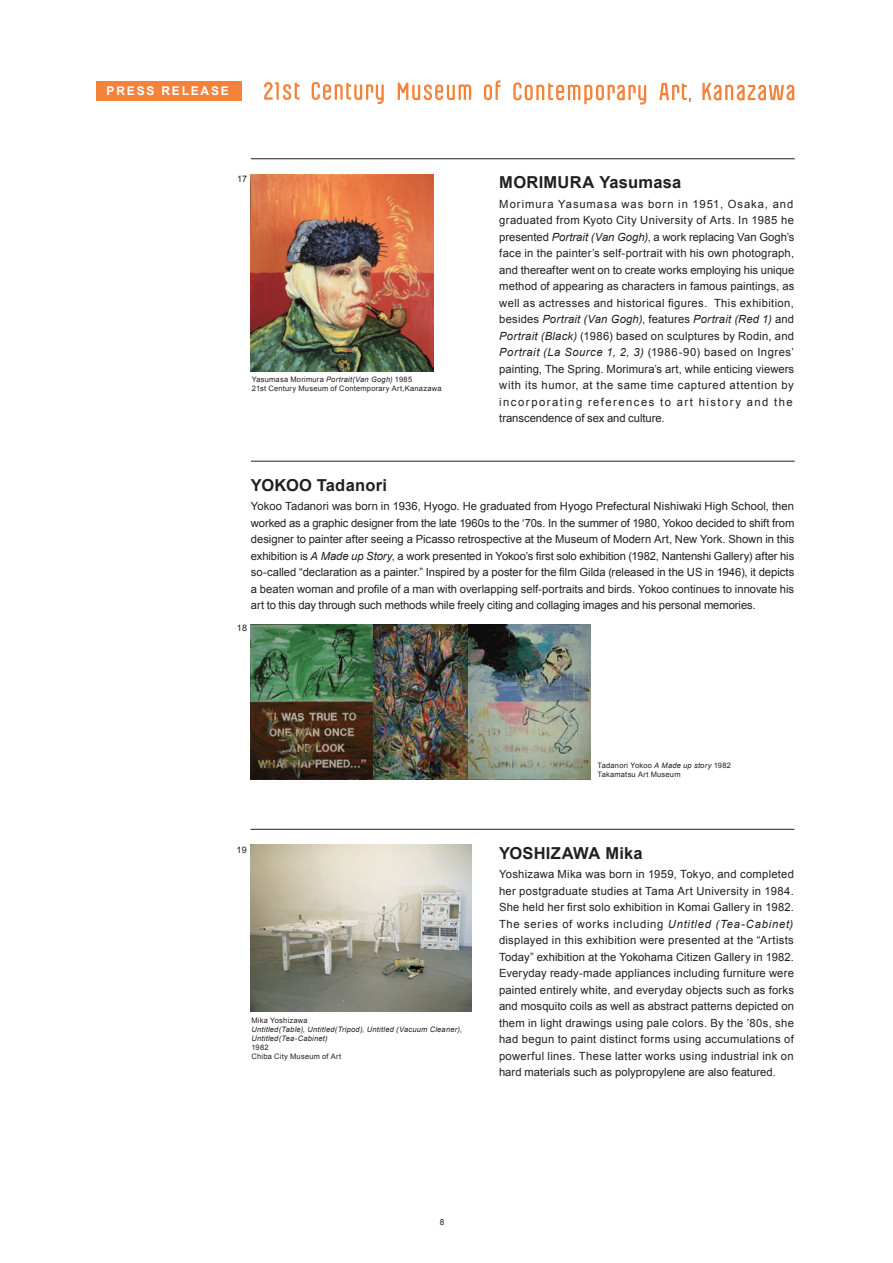
<style>
.page{position:relative;width:893px;height:1263px;background:#fff}
.page>*{position:absolute;margin:0;border:0;box-sizing:border-box;transform-origin:0 0}
.t1{font:700 16.5px "Arial";letter-spacing:.015em;color:#231f20}
.t2{font:700 12px "Arial";letter-spacing:.15em;color:#fff}
.t3{font:11.25px/16.5px "Arial";letter-spacing:.01em;color:#231f20;text-align:justify}
.t4{font:9px "Arial";color:#231f20}
.t5{font:8.25px "Arial";color:#231f20}
.t6{font:7.5px/9px "Arial";letter-spacing:.03em;color:#231f20}
.t7{font:italic 7.5px/9px "Arial";letter-spacing:.03em;color:#231f20}
.s1{font-style:italic}
</style>
<div class="page">
<svg style="left:312px;top:82px;width:72px;height:22px"></svg>
<svg style="left:264px;top:82px;width:36px;height:18px"></svg>
<svg style="left:484px;top:80px;width:16px;height:20px"></svg>
<svg style="left:398px;top:83px;width:73px;height:17px"></svg>
<svg style="left:659px;top:83px;width:32px;height:19px"></svg>
<svg style="left:513px;top:82px;width:133px;height:23px"></svg>
<svg style="left:702px;top:83px;width:92px;height:17px"></svg>
<div style="left:96px;top:81px;width:146px;height:19px;background:#f4823b"></div>
<hr style="left:251px;top:829px;width:543px;height:1px;background:#231f20">
<img style="left:251px;top:845px;width:221px;height:166px">
<hr style="left:251px;top:461px;width:544px;height:1px;background:#231f20">
<img style="left:250px;top:624px;width:341px;height:155px">
<hr style="left:251px;top:158px;width:544px;height:1px;background:#231f20">
<img style="left:251px;top:174px;width:183px;height:198px">
<p class="t2" style="left:107px;top:83px;width:124px">PRESS RELEASE</p>
<p class="t4" style="left:237px;top:173px;width:12px">17</p>
<p class="t6" style="left:252px;top:375px;width:191px">Yasumasa Morimura <span class="s1">Portrait(Van Gogh)</span> 1985<br>21st Century Museum of Contemporary Art,Kanazawa</p>
<h1 class="t1" style="left:499px;top:171px;width:184px">MORIMURA Yasumasa</h1>
<p class="t3" style="left:499px;top:196px;width:297px;text-align:left">Morimura Yasumasa was born in 1951, Osaka, and graduated from Kyoto City University of Arts. In 1985 he presented <span class="s1">Portrait (Van Gogh)</span>, a work replacing Van Gogh’s face in the painter’s self-portrait with his own photograph, and thereafter went on to create works employing his unique method of appearing as characters in famous paintings, as well as actresses and historical figures. This exhibition, besides <span class="s1">Portrait (Van Gogh)</span>, features <span class="s1">Portrait (Red 1)</span> and <span class="s1">Portrait (Black)</span> (1986) based on sculptures by Rodin, and <span class="s1">Portrait (La Source 1, 2, 3)</span> (1986-90) based on Ingres’ painting, The Spring. Morimura’s art, while enticing viewers with its humor, at the same time captured attention by incorporating references to art history and the transcendence of sex and culture.</p>
<h1 class="t1" style="left:251px;top:474px;width:138px">YOKOO Tadanori</h1>
<p class="t3" style="left:251px;top:498px;width:545px">Yokoo Tadanori was born in 1936, Hyogo. He graduated from Hyogo Prefectural Nishiwaki High School, then worked as a graphic designer from the late 1960s to the ‘70s. In the summer of 1980, Yokoo decided to shift from designer to painter after seeing a Picasso retrospective at the Museum of Modern Art, New York. Shown in this exhibition is <span class="s1">A Made up Story</span>, a work presented in Yokoo’s first solo exhibition (1982, Nantenshi Gallery) after his so-called “declaration as a painter.” Inspired by a poster for the film Gilda (released in the US in 1946), it depicts a beaten woman and profile of a man with overlapping self-portraits and birds. Yokoo continues to innovate his art to this day through such methods while freely citing and collaging images and his personal memories.</p>
<p class="t4" style="left:237px;top:622px;width:12px">18</p>
<p class="t4" style="left:237px;top:844px;width:12px">19</p>
<p class="t6" style="left:251px;top:1016px;width:58px">Mika Yoshizawa</p>
<p class="t7" style="left:251px;top:1025px;width:212px">Untitled(Table), Untitled(Tripod), Untitled (Vacuum Cleaner),<br>Untitled(Tea-Cabinet)</p>
<p class="t6" style="left:251px;top:1043px;width:91px">1982<br>Chiba City Museum of Art</p>
<p class="t6" style="left:597px;top:760px;width:135px">Tadanori Yokoo <span class="s1">A Made up story</span> 1982<br>Takamatsu Art Museum</p>
<h1 class="t1" style="left:499px;top:842px;width:145px">YOSHIZAWA Mika</h1>
<p class="t3" style="left:499px;top:866px;width:297px">Yoshizawa Mika was born in 1959, Tokyo, and completed her postgraduate studies at Tama Art University in 1984.<br>She held her first solo exhibition in Komai Gallery in 1982.<br>The series of works including <span class="s1">Untitled (Tea-Cabinet) </span>displayed in this exhibition were presented at the “Artists Today” exhibition at the Yokohama Citizen Gallery in 1982.<br>Everyday ready-made appliances including furniture were painted entirely white, and everyday objects such as forks and mosquito coils as well as abstract patterns depicted on them in light drawings using pale colors. By the ’80s, she had begun to paint distinct forms using accumulations of powerful lines. These latter works using industrial ink on hard materials such as polypropylene are also featured.</p>
<p class="t5" style="left:440px;top:1216px;width:6px">8</p>
</div>
